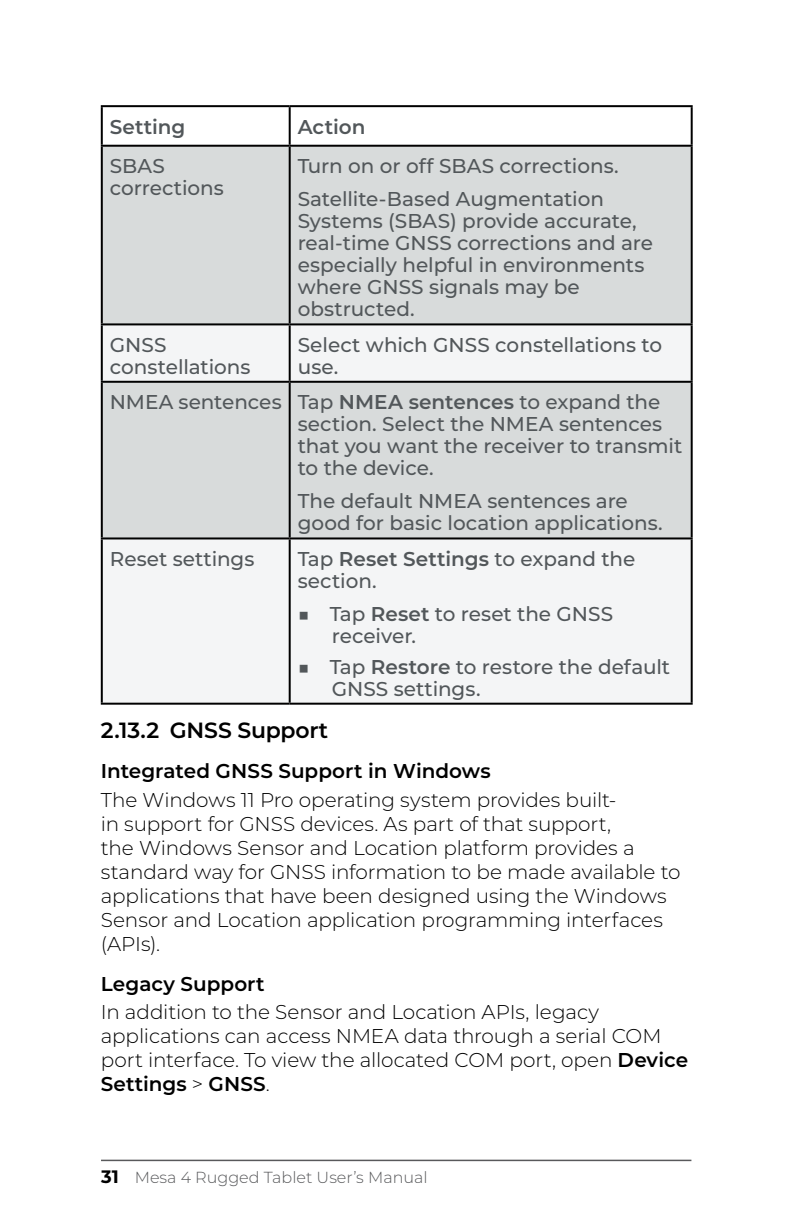
<style>
.page{position:relative;width:792px;height:1224px;background:#fff}
.page>*{position:absolute;margin:0;border:0;box-sizing:border-box;transform-origin:0 0}
.t1{font:600 22px "Montserrat";letter-spacing:-.01em;color:#000}
.t2{font:500 20px/22px "Montserrat";letter-spacing:-.005em;color:#52575a}
.t3{font:300 20px/24px "Montserrat";letter-spacing:-.005em;color:#000}
.t4{font:600 20px "Montserrat";color:#000}
.t5{font:600 20px "Montserrat";color:#52575a}
.t6{font:300 16px "Montserrat";color:#58595b}
.s1{font-weight:600}
.s2{font-weight:300}
.s3{font-weight:700;font-size:18px;color:#000}
</style>
<div class="page">
<hr style="left:101px;top:1160px;width:590px;height:1px;background:#58595b">
<div style="left:103px;top:147px;width:588px;height:176px;background:#d8dbdb"></div>
<svg style="left:103px;top:325px;width:588px;height:378px;fill:#f4f5f6"></svg>
<hr style="left:101px;top:105px;width:189px;height:2px;background:#000">
<hr style="left:101px;top:107px;width:2px;height:38px;background:#000">
<hr style="left:290px;top:105px;width:403px;height:2px;background:#000">
<hr style="left:289px;top:107px;width:2px;height:38px;background:#000">
<hr style="left:691px;top:107px;width:2px;height:38px;background:#000">
<hr style="left:101px;top:145px;width:189px;height:2px;background:#000">
<hr style="left:101px;top:147px;width:2px;height:176px;background:#000">
<hr style="left:290px;top:145px;width:403px;height:2px;background:#000">
<hr style="left:289px;top:147px;width:2px;height:176px;background:#000">
<hr style="left:691px;top:147px;width:2px;height:176px;background:#000">
<hr style="left:101px;top:323px;width:189px;height:2px;background:#000">
<hr style="left:101px;top:325px;width:2px;height:56px;background:#000">
<hr style="left:290px;top:323px;width:403px;height:2px;background:#000">
<hr style="left:289px;top:325px;width:2px;height:56px;background:#000">
<hr style="left:691px;top:325px;width:2px;height:56px;background:#000">
<hr style="left:101px;top:381px;width:189px;height:2px;background:#000">
<hr style="left:101px;top:383px;width:2px;height:154px;background:#000">
<hr style="left:290px;top:381px;width:403px;height:2px;background:#000">
<hr style="left:289px;top:383px;width:2px;height:154px;background:#000">
<hr style="left:691px;top:383px;width:2px;height:154px;background:#000">
<hr style="left:101px;top:537px;width:189px;height:2px;background:#000">
<hr style="left:101px;top:539px;width:2px;height:164px;background:#000">
<hr style="left:290px;top:537px;width:403px;height:2px;background:#000">
<hr style="left:289px;top:539px;width:2px;height:164px;background:#000">
<hr style="left:691px;top:539px;width:2px;height:164px;background:#000">
<hr style="left:101px;top:703px;width:189px;height:2px;background:#000">
<hr style="left:290px;top:703px;width:403px;height:2px;background:#000">
<p class="t5" style="left:110px;top:112px;width:77px">Setting</p>
<p class="t5" style="left:298px;top:112px;width:69px">Action</p>
<p class="t2" style="left:110px;top:154px;width:116px">SBAS corrections</p>
<p class="t2" style="left:298px;top:148px;width:323px;line-height:33.4px">Turn on or off SBAS corrections.<br>Satellite-Based Augmentation</p>
<p class="t2" style="left:298px;top:210px;width:357px">Systems (SBAS) provide accurate, real-time GNSS corrections and are especially helpful in environments where GNSS signals may be obstructed.</p>
<p class="t2" style="left:110px;top:333px;width:142px">GNSS constellations</p>
<p class="t2" style="left:298px;top:333px;width:366px">Select which GNSS constellations to use.</p>
<p class="t2" style="left:298px;top:390px;width:386px;text-indent:-188px">NMEA sentences Tap <span class="s1">NMEA sentences</span> to expand the section. Select the NMEA sentences that you want the receiver to transmit to the device.</p>
<p class="t2" style="left:298px;top:490px;width:367px">The default NMEA sentences are good for basic location applications.</p>
<p class="t2" style="left:110px;top:547px;width:146px">Reset settings</p>
<p class="t2" style="left:298px;top:547px;width:339px">Tap <span class="s1">Reset Settings</span> to expand the section.</p>
<p class="t2" style="left:332px;top:602px;width:283px;text-indent:-34px"><span class="s2">■</span> Tap <span class="s1">Reset</span> to reset the GNSS receiver.</p>
<p class="t2" style="left:332px;top:655px;width:340px;text-indent:-34px"><span class="s2">■</span> Tap <span class="s1">Restore</span> to restore the default<br>GNSS settings.</p>
<p class="t1" style="left:101px;top:715px;width:229px">2.13.2 GNSS Support</p>
<p class="t4" style="left:101px;top:757px;width:391px">Integrated GNSS Support in Windows</p>
<p class="t3" style="left:101px;top:787px;width:581px">The Windows 11 Pro operating system provides built-<br>in support for GNSS devices. As part of that support,<br>the Windows Sensor and Location platform provides a standard way for GNSS information to be made available to applications that have been designed using the Windows Sensor and Location application programming interfaces (APIs).</p>
<p class="t4" style="left:101px;top:969px;width:165px">Legacy Support</p>
<p class="t3" style="left:101px;top:999px;width:589px">In addition to the Sensor and Location APIs, legacy applications can access NMEA data through a serial COM port interface. To view the allocated COM port, open <span class="s1">Device Settings</span> &gt; <span class="s1">GNSS</span>.</p>
<p class="t6" style="left:101px;top:1166px;width:328px"><span class="s3">31</span> Mesa 4 Rugged Tablet User’s Manual</p>
</div>
